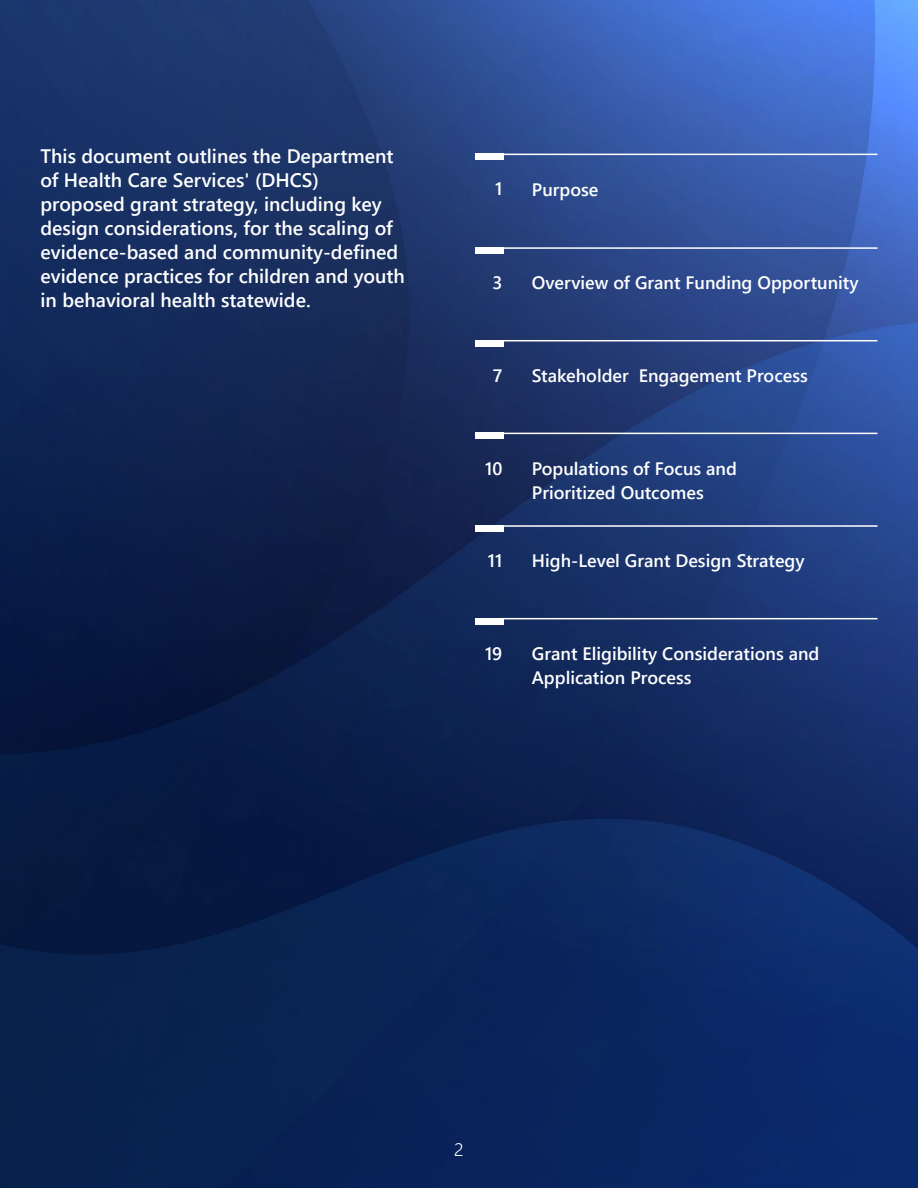
<style>
.page{position:relative;width:918px;height:1188px;background:#fff}
.page>*{position:absolute;margin:0;border:0;box-sizing:border-box;transform-origin:0 0}
.t1{font:600 19.5px/24px "Segoe UI";color:#fff}
.t2{font:600 18px/24px "Segoe UI";color:#fff}
.t3{font:300 18px "Segoe UI";color:#fff}
</style>
<div class="page">
<img style="left:0;top:0;width:918px;height:1188px">
<div style="left:475px;top:154px;width:29px;height:6px;background:#fff"></div>
<hr style="left:499px;top:154px;width:378px;height:1px;background:#fff">
<div style="left:475px;top:247px;width:29px;height:7px;background:#fff"></div>
<hr style="left:499px;top:247px;width:378px;height:2px;background:#fff">
<div style="left:475px;top:340px;width:29px;height:6px;background:#fff"></div>
<hr style="left:499px;top:340px;width:378px;height:1px;background:#fff">
<div style="left:475px;top:433px;width:29px;height:6px;background:#fff"></div>
<hr style="left:499px;top:433px;width:378px;height:1px;background:#fff">
<div style="left:475px;top:525px;width:29px;height:7px;background:#fff"></div>
<hr style="left:499px;top:525px;width:378px;height:2px;background:#fff">
<div style="left:475px;top:618px;width:29px;height:6px;background:#fff"></div>
<hr style="left:499px;top:618px;width:378px;height:1px;background:#fff">
<p class="t1" style="left:41px;top:142px;width:366px">This document outlines the Department of Health Care Services' (DHCS) proposed grant strategy, including key design considerations, for the scaling of evidence-based and community-defined evidence practices for children and youth in behavioral health statewide.</p>
<p class="t2" style="left:495px;top:175px;width:9px">1</p>
<p class="t2" style="left:532px;top:176px;width:68px">Purpose</p>
<p class="t2" style="left:492px;top:270px;width:11px">3</p>
<p class="t2" style="left:532px;top:270px;width:328px">Overview of Grant Funding Opportunity</p>
<p class="t2" style="left:493px;top:362px;width:11px">7</p>
<p class="t2" style="left:532px;top:362px;width:278px">Stakeholder Engagement Process</p>
<p class="t2" style="left:485px;top:455px;width:19px">10</p>
<p class="t2" style="left:532px;top:455px;width:207px">Populations of Focus and<br>Prioritized Outcomes</p>
<p class="t2" style="left:488px;top:548px;width:16px">11</p>
<p class="t2" style="left:532px;top:548px;width:274px">High-Level Grant Design Strategy</p>
<p class="t2" style="left:485px;top:640px;width:19px">19</p>
<p class="t2" style="left:532px;top:640px;width:289px">Grant Eligibility Considerations and<br>Application Process</p>
<p class="t3" style="left:454px;top:1132px;width:11px">2</p>
</div>
